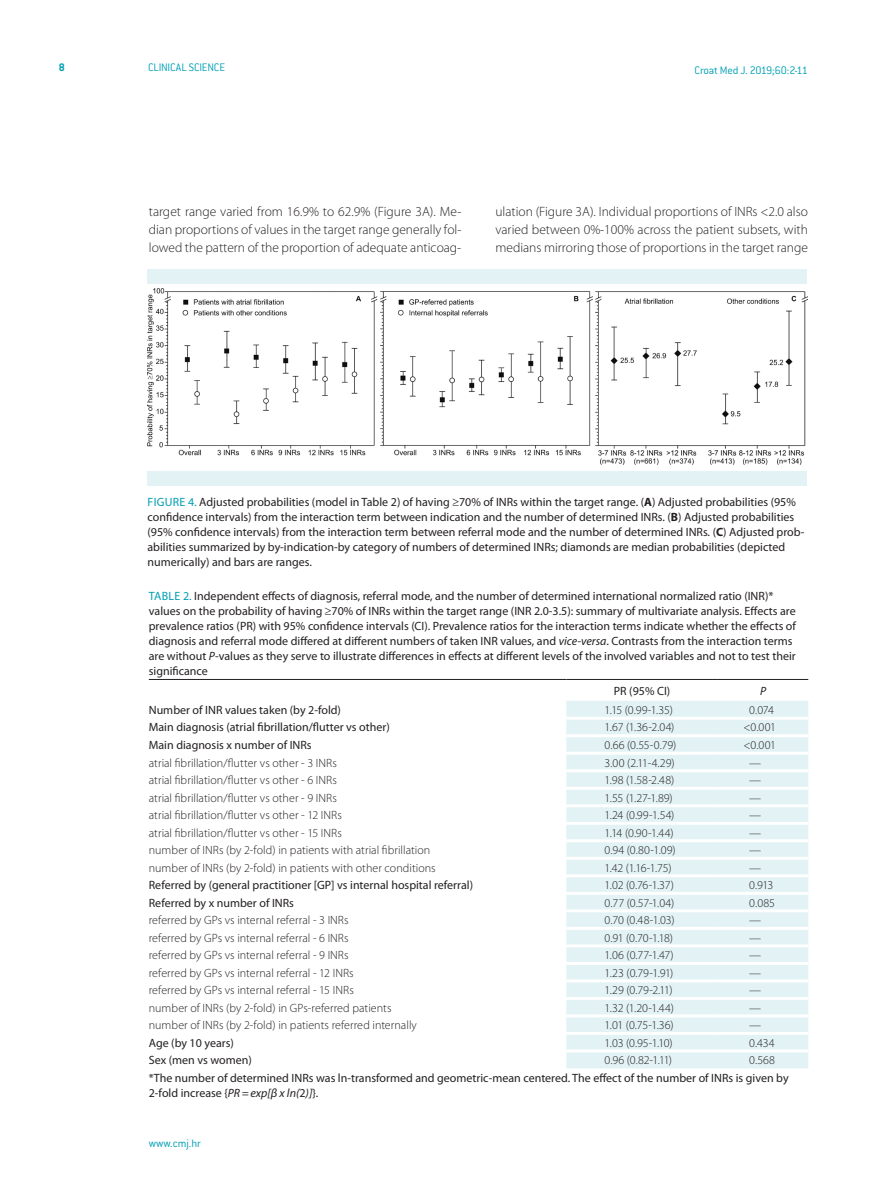
<style>
.page{position:relative;width:893px;height:1191px;background:#fff}
.page>*{position:absolute;margin:0;border:0;box-sizing:border-box;transform-origin:0 0}
.t1{font:300 13.5px/18px "Myriad Pro";color:#231f20;text-align:justify}
.t2{font:12px/15px "Myriad Pro";color:#231f20}
.t3{font:300 12px "Myriad Pro";letter-spacing:.005em;color:#231f20}
.t4{font:300 12px "ITC Conduit LTCE";letter-spacing:-.015em;color:#009fb4}
.t5{font:700 12px "ITC Conduit LTCE";color:#009fb4}
.t6{font:italic 12px "Myriad Pro";color:#231f20}
.s1{color:#009fb4}
.s2{font-weight:700}
.s3{font-style:italic}
</style>
<div class="page">
<div style="left:566px;top:701px;width:242px;height:367px;background:#e2f2f5"></div>
<hr style="left:566px;top:716px;width:152px;height:3px;background:#fff">
<hr style="left:718px;top:716px;width:90px;height:3px;background:#fff">
<hr style="left:566px;top:734px;width:152px;height:3px;background:#fff">
<hr style="left:718px;top:734px;width:90px;height:3px;background:#fff">
<hr style="left:566px;top:751px;width:152px;height:3px;background:#fff">
<hr style="left:718px;top:751px;width:90px;height:3px;background:#fff">
<hr style="left:566px;top:769px;width:152px;height:3px;background:#fff">
<hr style="left:718px;top:769px;width:90px;height:3px;background:#fff">
<hr style="left:566px;top:786px;width:152px;height:3px;background:#fff">
<hr style="left:718px;top:786px;width:90px;height:3px;background:#fff">
<hr style="left:566px;top:804px;width:152px;height:3px;background:#fff">
<hr style="left:718px;top:804px;width:90px;height:3px;background:#fff">
<hr style="left:566px;top:821px;width:152px;height:3px;background:#fff">
<hr style="left:718px;top:821px;width:90px;height:3px;background:#fff">
<hr style="left:566px;top:839px;width:152px;height:3px;background:#fff">
<hr style="left:718px;top:839px;width:90px;height:3px;background:#fff">
<hr style="left:566px;top:857px;width:152px;height:3px;background:#fff">
<hr style="left:718px;top:857px;width:90px;height:3px;background:#fff">
<hr style="left:566px;top:874px;width:152px;height:3px;background:#fff">
<hr style="left:718px;top:874px;width:90px;height:3px;background:#fff">
<hr style="left:566px;top:892px;width:152px;height:3px;background:#fff">
<hr style="left:718px;top:892px;width:90px;height:3px;background:#fff">
<hr style="left:566px;top:909px;width:152px;height:3px;background:#fff">
<hr style="left:718px;top:909px;width:90px;height:3px;background:#fff">
<hr style="left:566px;top:927px;width:152px;height:3px;background:#fff">
<hr style="left:718px;top:927px;width:90px;height:3px;background:#fff">
<hr style="left:566px;top:944px;width:152px;height:3px;background:#fff">
<hr style="left:718px;top:944px;width:90px;height:3px;background:#fff">
<hr style="left:566px;top:962px;width:152px;height:3px;background:#fff">
<hr style="left:718px;top:962px;width:90px;height:3px;background:#fff">
<hr style="left:566px;top:979px;width:152px;height:3px;background:#fff">
<hr style="left:718px;top:979px;width:90px;height:3px;background:#fff">
<hr style="left:566px;top:997px;width:152px;height:3px;background:#fff">
<hr style="left:718px;top:997px;width:90px;height:3px;background:#fff">
<hr style="left:566px;top:1014px;width:152px;height:3px;background:#fff">
<hr style="left:718px;top:1014px;width:90px;height:3px;background:#fff">
<hr style="left:566px;top:1032px;width:152px;height:3px;background:#fff">
<hr style="left:718px;top:1032px;width:90px;height:3px;background:#fff">
<hr style="left:566px;top:1049px;width:152px;height:3px;background:#fff">
<hr style="left:718px;top:1049px;width:90px;height:3px;background:#fff">
<hr style="left:149px;top:679px;width:417px;height:1px;background:#231f20">
<hr style="left:566px;top:679px;width:152px;height:1px;background:#231f20">
<hr style="left:718px;top:679px;width:90px;height:1px;background:#231f20">
<img style="left:148px;top:288px;width:660px;height:176px">
<div style="left:148px;top:269px;width:659px;height:15px;background:#e2f2f5"></div>
<div style="left:148px;top:471px;width:659px;height:15px;background:#e2f2f5"></div>
<p class="t5" style="left:59px;top:60px;width:8px">8</p>
<p class="t4" style="left:148px;top:61px;width:79px">CLINICAL SCIENCE</p>
<p class="t4" style="left:695px;top:63px;width:115px">Croat Med J. 2019;60:2-11</p>
<p class="t1" style="left:149px;top:202px;width:314px">target range varied from 16.9% to 62.9% (Figure 3A). Me&shy;dian proportions of values in the target range generally fol&shy;lowed the pattern of the proportion of adequate anticoag-</p>
<p class="t1" style="left:495px;top:202px;width:314px">ulation (Figure 3A). Individual proportions of INRs &lt;2.0 also varied between 0%-100% across the patient subsets, with medians mirroring those of proportions in the target range</p>
<p class="t2" style="left:148px;top:494px;width:658px"><span class="s1">Fi gu re 4.</span> Adjusted probabilities (model in Table 2) of having ≥70% of INRs within the target range. (<span class="s2">A</span>) Adjusted probabilities (95% confidence intervals) from the interaction term between indication and the number of determined INRs. (<span class="s2">B</span>) Adjusted probabilities (95% confidence intervals) from the interaction term between referral mode and the number of determined INRs. (<span class="s2">C</span>) Adjusted prob&shy;abilities summarized by by-indication-by category of numbers of determined INRs; diamonds are median probabilities (depicted numerically) and bars are ranges.</p>
<p class="t2" style="left:149px;top:588px;width:649px"><span class="s1">Table 2.</span> Independent effects of diagnosis, referral mode, and the number of determined international normalized ratio (INR)* values on the probability of having ≥70% of INRs within the target range (INR 2.0-3.5): summary of multivariate analysis. Effects are prevalence ratios (PR) with 95% confidence intervals (CI). Prevalence ratios for the interaction terms indicate whether the effects of diagnosis and referral mode differed at different numbers of taken INR values, and <span class="s3">vice-versa</span>. Contrasts from the interaction terms are without <span class="s3">P</span>-values as they serve to illustrate differences in effects at different levels of the involved variables and not to test their significance</p>
<p class="t2" style="left:614px;top:683px;width:58px">PR (95% CI)</p>
<p class="t6" style="left:760px;top:683px;width:8px">P</p>
<p class="t2" style="left:149px;top:702px;width:194px">Number of INR values taken (by 2-fold)</p>
<p class="t3" style="left:605px;top:702px;width:70px">1.15 (0.99-1.35)</p>
<p class="t3" style="left:749px;top:702px;width:26px">0.074</p>
<p class="t2" style="left:149px;top:720px;width:242px">Main diagnosis (atrial fibrillation/flutter vs other)</p>
<p class="t3" style="left:605px;top:720px;width:71px">1.67 (1.36-2.04)</p>
<p class="t3" style="left:743px;top:720px;width:34px">&lt;0.001</p>
<p class="t2" style="left:149px;top:737px;width:164px">Main diagnosis x number of INRs</p>
<p class="t3" style="left:605px;top:738px;width:73px">0.66 (0.55-0.79)</p>
<p class="t3" style="left:743px;top:738px;width:34px">&lt;0.001</p>
<p class="t3" style="left:149px;top:755px;width:190px">atrial fibrillation/flutter vs other - 3 INRs</p>
<p class="t3" style="left:605px;top:755px;width:71px">3.00 (2.11-4.29)</p>
<p class="t3" style="left:749px;top:755px;width:13px">—</p>
<p class="t3" style="left:149px;top:773px;width:190px">atrial fibrillation/flutter vs other - 6 INRs</p>
<p class="t3" style="left:605px;top:773px;width:71px">1.98 (1.58-2.48)</p>
<p class="t3" style="left:749px;top:773px;width:13px">—</p>
<p class="t3" style="left:149px;top:790px;width:190px">atrial fibrillation/flutter vs other - 9 INRs</p>
<p class="t3" style="left:605px;top:790px;width:70px">1.55 (1.27-1.89)</p>
<p class="t3" style="left:749px;top:790px;width:13px">—</p>
<p class="t3" style="left:149px;top:808px;width:195px">atrial fibrillation/flutter vs other - 12 INRs</p>
<p class="t3" style="left:605px;top:808px;width:71px">1.24 (0.99-1.54)</p>
<p class="t3" style="left:749px;top:808px;width:13px">—</p>
<p class="t3" style="left:149px;top:825px;width:195px">atrial fibrillation/flutter vs other - 15 INRs</p>
<p class="t3" style="left:605px;top:825px;width:71px">1.14 (0.90-1.44)</p>
<p class="t3" style="left:749px;top:825px;width:13px">—</p>
<p class="t3" style="left:149px;top:843px;width:283px">number of INRs (by 2-fold) in patients with atrial fibrillation</p>
<p class="t3" style="left:605px;top:843px;width:73px">0.94 (0.80-1.09)</p>
<p class="t3" style="left:749px;top:843px;width:13px">—</p>
<p class="t3" style="left:149px;top:860px;width:288px">number of INRs (by 2-fold) in patients with other conditions</p>
<p class="t3" style="left:605px;top:860px;width:69px">1.42 (1.16-1.75)</p>
<p class="t3" style="left:749px;top:860px;width:13px">—</p>
<p class="t2" style="left:149px;top:877px;width:326px">Referred by (general practitioner [GP] vs internal hospital referral)</p>
<p class="t3" style="left:605px;top:878px;width:71px">1.02 (0.76-1.37)</p>
<p class="t3" style="left:749px;top:878px;width:26px">0.913</p>
<p class="t2" style="left:149px;top:895px;width:147px">Referred by x number of INRs</p>
<p class="t3" style="left:605px;top:895px;width:71px">0.77 (0.57-1.04)</p>
<p class="t3" style="left:749px;top:895px;width:27px">0.085</p>
<p class="t3" style="left:149px;top:913px;width:201px">referred by GPs vs internal referral - 3 INRs</p>
<p class="t3" style="left:605px;top:913px;width:71px">0.70 (0.48-1.03)</p>
<p class="t3" style="left:749px;top:913px;width:13px">—</p>
<p class="t3" style="left:149px;top:930px;width:201px">referred by GPs vs internal referral - 6 INRs</p>
<p class="t3" style="left:605px;top:930px;width:70px">0.91 (0.70-1.18)</p>
<p class="t3" style="left:749px;top:930px;width:13px">—</p>
<p class="t3" style="left:149px;top:948px;width:201px">referred by GPs vs internal referral - 9 INRs</p>
<p class="t3" style="left:605px;top:948px;width:71px">1.06 (0.77-1.47)</p>
<p class="t3" style="left:749px;top:948px;width:13px">—</p>
<p class="t3" style="left:149px;top:965px;width:206px">referred by GPs vs internal referral - 12 INRs</p>
<p class="t3" style="left:605px;top:965px;width:70px">1.23 (0.79-1.91)</p>
<p class="t3" style="left:749px;top:965px;width:13px">—</p>
<p class="t3" style="left:149px;top:983px;width:206px">referred by GPs vs internal referral - 15 INRs</p>
<p class="t3" style="left:605px;top:983px;width:69px">1.29 (0.79-2.11)</p>
<p class="t3" style="left:749px;top:983px;width:13px">—</p>
<p class="t3" style="left:149px;top:1000px;width:244px">number of INRs (by 2-fold) in GPs-referred patients</p>
<p class="t3" style="left:605px;top:1000px;width:71px">1.32 (1.20-1.44)</p>
<p class="t3" style="left:749px;top:1000px;width:13px">—</p>
<p class="t3" style="left:149px;top:1018px;width:270px">number of INRs (by 2-fold) in patients referred internally</p>
<p class="t3" style="left:605px;top:1018px;width:71px">1.01 (0.75-1.36)</p>
<p class="t3" style="left:749px;top:1018px;width:13px">—</p>
<p class="t2" style="left:149px;top:1035px;width:87px">Age (by 10 years)</p>
<p class="t3" style="left:605px;top:1035px;width:70px">1.03 (0.95-1.10)</p>
<p class="t3" style="left:749px;top:1035px;width:27px">0.434</p>
<p class="t2" style="left:149px;top:1052px;width:105px">Sex (men vs women)</p>
<p class="t3" style="left:605px;top:1053px;width:69px">0.96 (0.82-1.11)</p>
<p class="t3" style="left:749px;top:1053px;width:27px">0.568</p>
<p class="t2" style="left:149px;top:1070px;width:641px">*The number of determined INRs was ln-transformed and geometric-mean centered. The effect of the number of INRs is given by<br>2-fold increase {<span class="s3">PR=exp[β x ln(</span>2<span class="s3">)]</span>}.</p>
<p class="t4" style="left:149px;top:1136px;width:54px">www.cmj.hr</p>
</div>
